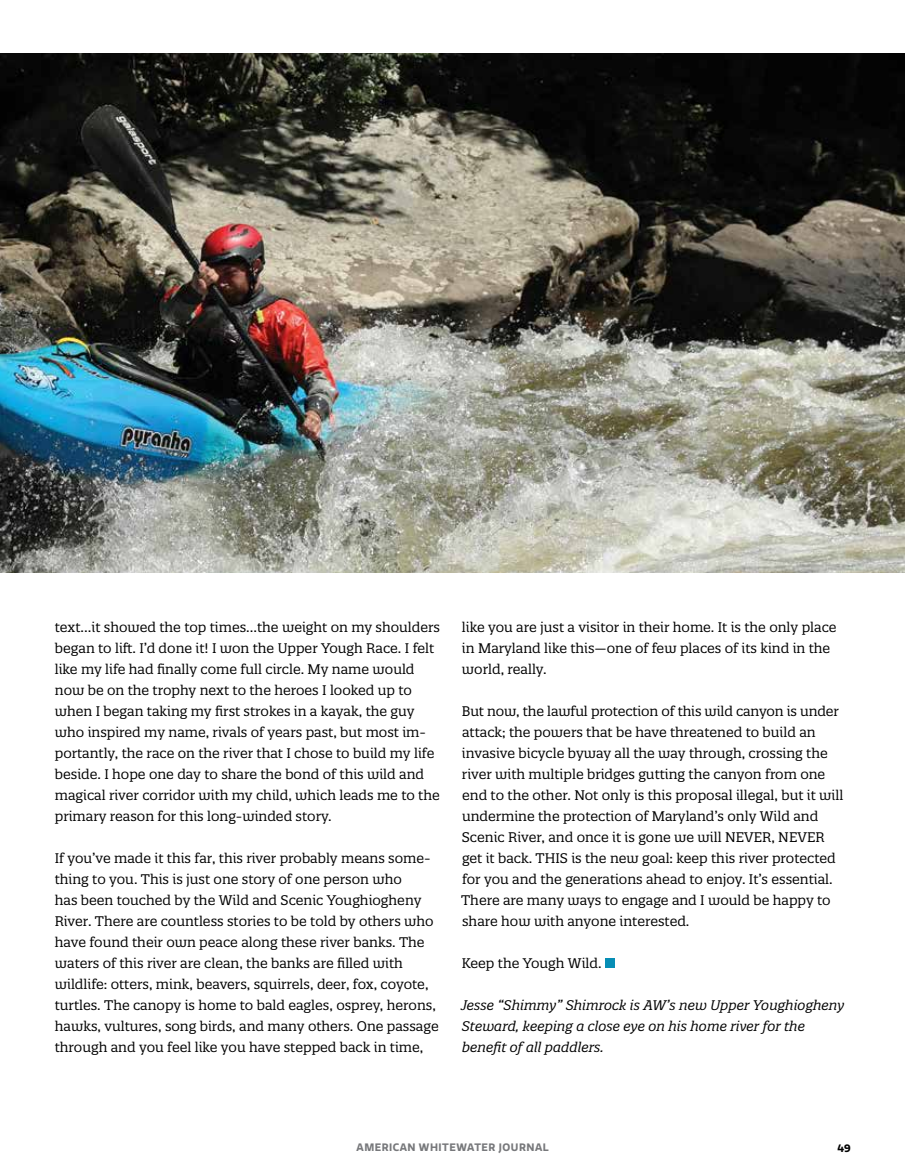
<style>
.page{position:relative;width:905px;height:1175px;background:#fff}
.page>*{position:absolute;margin:0;border:0;box-sizing:border-box;transform-origin:0 0}
.t1{font:13.5px/21px "Quatro Slab";color:#000}
.t2{font:italic 13.5px/21px "Quatro Slab";color:#000}
.t3{font:700 10.5px "Quatro";letter-spacing:.05em;color:#77787b}
.t4{font:700 10.5px "Quatro";color:#000}
</style>
<div class="page">
<img style="left:0;top:53px;width:904px;height:519px">
<div style="left:605px;top:958px;width:9px;height:9px;background:#078eb5"></div>
<p class="t1" style="left:55px;top:616px;width:387px">text…it showed the top times…the weight on my shoulders began to lift. I’d done it! I won the Upper Yough Race. I felt like my life had finally come full circle. My name would now be on the trophy next to the heroes I looked up to when I began taking my first strokes in a kayak, the guy who inspired my name, rivals of years past, but most im&shy;portantly, the race on the river that I chose to build my life beside. I hope one day to share the bond of this wild and magical river corridor with my child, which leads me to the primary reason for this long-winded story.</p>
<p class="t1" style="left:55px;top:847px;width:385px">If you’ve made it this far, this river probably means some&shy;thing to you. This is just one story of one person who<br>has been touched by the Wild and Scenic Youghiogheny River. There are countless stories to be told by others who have found their own peace along these river banks. The waters of this river are clean, the banks are filled with wildlife: otters, mink, beavers, squirrels, deer, fox, coyote, turtles. The canopy is home to bald eagles, osprey, herons, hawks, vultures, song birds, and many others. One passage through and you feel like you have stepped back in time,</p>
<p class="t1" style="left:462px;top:616px;width:376px">like you are just a visitor in their home. It is the only place in Maryland like this—one of few places of its kind in the world, really.</p>
<p class="t1" style="left:461px;top:700px;width:384px">But now, the lawful protection of this wild canyon is under attack; the powers that be have threatened to build an invasive bicycle byway all the way through, crossing the river with multiple bridges gutting the canyon from one end to the other. Not only is this proposal illegal, but it will undermine the protection of Maryland’s only Wild and Scenic River, and once it is gone we will NEVER, NEVER get it back. THIS is the new goal: keep this river protected for you and the generations ahead to enjoy. It’s essential.<br>There are many ways to engage and I would be happy to share how with anyone interested.</p>
<p class="t1" style="left:462px;top:952px;width:141px">Keep the Yough Wild.</p>
<p class="t2" style="left:461px;top:994px;width:385px">Jesse “Shimmy” Shimrock is AW’s new Upper Youghiogheny<br>Steward, keeping a close eye on his home river for the benefit of all paddlers.</p>
<p class="t3" style="left:356px;top:1141px;width:194px">AMERICAN WHITEWATER JOURNAL</p>
<p class="t4" style="left:837px;top:1142px;width:15px">49</p>
</div>
